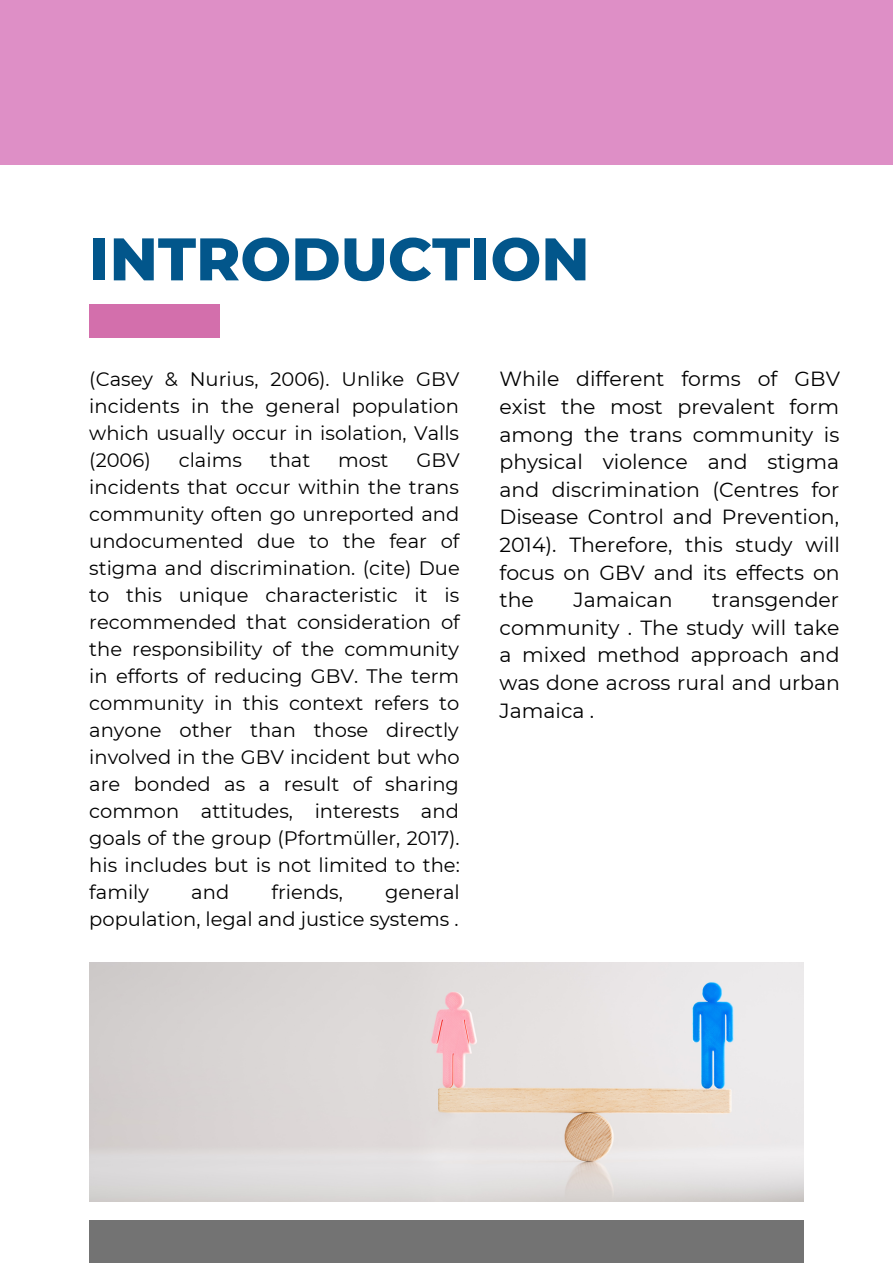
<style>
.page{position:relative;width:893px;height:1264px;background:#fff}
.page>*{position:absolute;margin:0;border:0;box-sizing:border-box;transform-origin:0 0}
.t1{font:800 60px "Montserrat";color:#02568b}
.t2{font:20.4px/27.6px "Montserrat";color:#000;text-align:justify}
.t3{font:19.5px/27px "Montserrat";color:#000;text-align:justify}
</style>
<div class="page">
<div style="left:0;top:0;width:892px;height:164px;background:#de8fc6"></div>
<div style="left:89px;top:1220px;width:714px;height:42px;background:#737373"></div>
<img style="left:89px;top:962px;width:714px;height:239px">
<div style="left:89px;top:304px;width:131px;height:34px;background:#d36fac"></div>
<p class="t1" style="left:89px;top:222px;width:502px">INTRODUCTION</p>
<p class="t3" style="left:89px;top:365px;width:371px">(Casey &amp; Nurius, 2006). Unlike GBV incidents in the general population which usually occur in isolation, Valls (2006)</p>
<p class="t3" style="left:179px;top:446px;width:65px">claims</p>
<p class="t3" style="left:270px;top:446px;width:42px">that</p>
<p class="t3" style="left:338px;top:446px;width:52px">most</p>
<p class="t3" style="left:89px;top:446px;width:372px;text-indent:327px">GBV incidents that occur within the trans community often go unreported and undocumented due to the fear of stigma and discrimination. (cite) Due to this unique characteristic it is recommended that consideration of the responsibility of the community in efforts of reducing GBV. The term community in this context refers to anyone other than those directly involved in the GBV incident but who are bonded as a result of sharing common attitudes, interests and goals of the group (Pfortmüller, 2017). his includes but is not limited to the: family</p>
<p class="t3" style="left:191px;top:878px;width:39px">and</p>
<p class="t3" style="left:271px;top:878px;width:73px">friends,</p>
<p class="t3" style="left:89px;top:878px;width:372px;text-align:right">general<br>population, legal and justice systems .</p>
<p class="t2" style="left:499px;top:365px;width:342px">While different forms of GBV exist the most prevalent form among the trans community is physical violence and stigma and discrimination (Centres for Disease Control and Prevention, 2014). Therefore, this study will focus on GBV and its effects on the</p>
<p class="t2" style="left:499px;top:586px;width:342px;text-indent:213px">transgender community . The study will take a mixed method approach and was done across rural and urban Jamaica .</p>
<p class="t2" style="left:573px;top:586px;width:100px">Jamaican</p>
</div>
